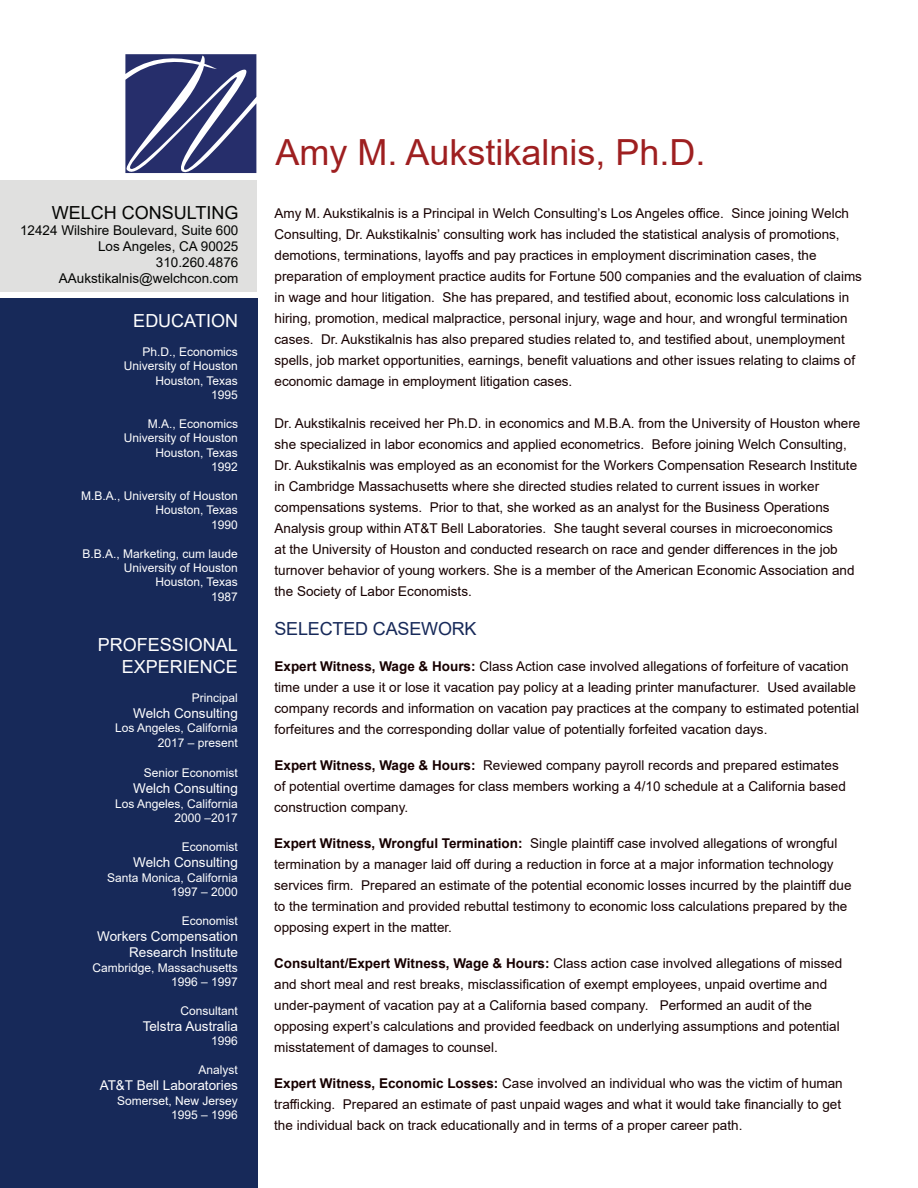
<style>
.page{position:relative;width:918px;height:1188px;background:#fff}
.page>*{position:absolute;margin:0;border:0;box-sizing:border-box;transform-origin:0 0}
.t1{font:36px "Arial";color:#9e1f20}
.t2{font:18px "Arial";color:#fff}
.t3{font:18px "Arial";letter-spacing:-.01em;color:#172959}
.t4{font:18px "Arial";color:#040503}
.t5{font:13.5px/21px "Arial";color:#170000}
.t6{font:13.5px "Arial";color:#fff}
.t7{font:13.5px "Arial";color:#040503}
.t8{font:12px "Arial";color:#fff}
.s1{font-weight:700}
</style>
<div class="page">
<div style="left:0;top:298px;width:258px;height:890px;background:#172959"></div>
<svg style="left:125px;top:54px;width:131px;height:119px;background:#4c5285"></svg>
<div style="left:0;top:180px;width:256px;height:112px;background:#e0e0df"></div>
<p class="t4" style="left:52px;top:200px;width:188px">WELCH CONSULTING</p>
<p class="t7" style="left:20px;top:221px;width:220px">12424 Wilshire Boulevard, Suite 600</p>
<p class="t7" style="left:98px;top:237px;width:142px">Los Angeles, CA 90025</p>
<p class="t7" style="left:156px;top:253px;width:84px">310.260.4876</p>
<p class="t7" style="left:59px;top:269px;width:181px">AAukstikalnis@welchcon.com</p>
<p class="t2" style="left:133px;top:308px;width:106px">EDUCATION</p>
<p class="t8" style="left:143px;top:344px;width:97px">Ph.D., Economics</p>
<p class="t8" style="left:124px;top:358px;width:116px">University of Houston</p>
<p class="t8" style="left:156px;top:372px;width:84px">Houston, Texas</p>
<p class="t8" style="left:211px;top:387px;width:28px">1995</p>
<p class="t8" style="left:148px;top:416px;width:92px">M.A., Economics</p>
<p class="t8" style="left:124px;top:430px;width:116px">University of Houston</p>
<p class="t8" style="left:156px;top:444px;width:84px">Houston, Texas</p>
<p class="t8" style="left:211px;top:459px;width:28px">1992</p>
<p class="t8" style="left:81px;top:488px;width:158px">M.B.A., University of Houston</p>
<p class="t8" style="left:156px;top:502px;width:84px">Houston, Texas</p>
<p class="t8" style="left:211px;top:516px;width:28px">1990</p>
<p class="t8" style="left:83px;top:545px;width:157px">B.B.A., Marketing, cum laude</p>
<p class="t8" style="left:124px;top:560px;width:116px">University of Houston</p>
<p class="t8" style="left:156px;top:574px;width:84px">Houston, Texas</p>
<p class="t8" style="left:211px;top:588px;width:28px">1987</p>
<p class="t2" style="left:98px;top:632px;width:142px">PROFESSIONAL</p>
<p class="t2" style="left:122px;top:654px;width:118px">EXPERIENCE</p>
<p class="t8" style="left:192px;top:689px;width:48px">Principal</p>
<p class="t6" style="left:133px;top:704px;width:106px">Welch Consulting</p>
<p class="t8" style="left:115px;top:720px;width:124px">Los Angeles, California</p>
<p class="t8" style="left:158px;top:734px;width:82px">2017 – present</p>
<p class="t8" style="left:144px;top:765px;width:96px">Senior Economist</p>
<p class="t6" style="left:133px;top:779px;width:106px">Welch Consulting</p>
<p class="t8" style="left:115px;top:795px;width:124px">Los Angeles, California</p>
<p class="t8" style="left:175px;top:810px;width:65px">2000 –2017</p>
<p class="t8" style="left:182px;top:839px;width:58px">Economist</p>
<p class="t6" style="left:133px;top:853px;width:106px">Welch Consulting</p>
<p class="t8" style="left:107px;top:869px;width:132px">Santa Monica, California</p>
<p class="t8" style="left:171px;top:884px;width:68px">1997 – 2000</p>
<p class="t8" style="left:182px;top:912px;width:58px">Economist</p>
<p class="t6" style="left:97px;top:927px;width:142px">Workers Compensation</p>
<p class="t6" style="left:129px;top:943px;width:110px">Research Institute</p>
<p class="t8" style="left:93px;top:959px;width:147px">Cambridge, Massachusetts</p>
<p class="t8" style="left:171px;top:974px;width:68px">1996 – 1997</p>
<p class="t8" style="left:181px;top:1002px;width:59px">Consultant</p>
<p class="t6" style="left:143px;top:1017px;width:97px">Telstra Australia</p>
<p class="t8" style="left:211px;top:1033px;width:28px">1996</p>
<p class="t8" style="left:199px;top:1062px;width:41px">Analyst</p>
<p class="t6" style="left:100px;top:1076px;width:140px">AT&amp;T Bell Laboratories</p>
<p class="t8" style="left:117px;top:1092px;width:122px">Somerset, New Jersey</p>
<p class="t8" style="left:171px;top:1107px;width:68px">1995 – 1996</p>
<p class="t1" style="left:275px;top:128px;width:432px">Amy M. Aukstikalnis, Ph.D.</p>
<p class="t5" style="left:274px;top:202px;width:589px">Amy M. Aukstikalnis is a Principal in Welch Consulting’s Los Angeles office. Since joining Welch Consulting, Dr. Aukstikalnis’ consulting work has included the statistical analysis of promotions, demotions, terminations, layoffs and pay practices in employment discrimination cases, the preparation of employment practice audits for Fortune 500 companies and the evaluation of claims in wage and hour litigation. She has prepared, and testified about, economic loss calculations in hiring, promotion, medical malpractice, personal injury, wage and hour, and wrongful termination cases. Dr. Aukstikalnis has also prepared studies related to, and testified about, unemployment spells, job market opportunities, earnings, benefit valuations and other issues relating to claims of economic damage in employment litigation cases.</p>
<p class="t5" style="left:274px;top:412px;width:587px">Dr. Aukstikalnis received her Ph.D. in economics and M.B.A. from the University of Houston where she specialized in labor economics and applied econometrics. Before joining Welch Consulting, Dr. Aukstikalnis was employed as an economist for the Workers Compensation Research Institute in Cambridge Massachusetts where she directed studies related to current issues in worker compensations systems. Prior to that, she worked as an analyst for the Business Operations Analysis group within AT&amp;T Bell Laboratories. She taught several courses in microeconomics<br>at the University of Houston and conducted research on race and gender differences in the job turnover behavior of young workers. She is a member of the American Economic Association and the Society of Labor Economists.</p>
<p class="t3" style="left:274px;top:616px;width:204px">SELECTED CASEWORK</p>
<p class="t5" style="left:274px;top:655px;width:586px"><span class="s1">Expert Witness, Wage &amp; Hours:</span> Class Action case involved allegations of forfeiture of vacation time under a use it or lose it vacation pay policy at a leading printer manufacturer. Used available company records and information on vacation pay practices at the company to estimated potential forfeitures and the corresponding dollar value of potentially forfeited vacation days.</p>
<p class="t5" style="left:274px;top:754px;width:573px"><span class="s1">Expert Witness, Wage &amp; Hours:</span> Reviewed company payroll records and prepared estimates of potential overtime damages for class members working a 4/10 schedule at a California based construction company.</p>
<p class="t5" style="left:274px;top:832px;width:579px"><span class="s1">Expert Witness, Wrongful Termination:</span> Single plaintiff case involved allegations of wrongful termination by a manager laid off during a reduction in force at a major information technology services firm. Prepared an estimate of the potential economic losses incurred by the plaintiff due to the termination and provided rebuttal testimony to economic loss calculations prepared by the opposing expert in the matter.</p>
<p class="t5" style="left:274px;top:952px;width:570px"><span class="s1">Consultant/Expert Witness, Wage &amp; Hours:</span> Class action case involved allegations of missed and short meal and rest breaks, misclassification of exempt employees, unpaid overtime and under-payment of vacation pay at a California based company. Performed an audit of the opposing expert’s calculations and provided feedback on underlying assumptions and potential misstatement of damages to counsel.</p>
<p class="t5" style="left:274px;top:1072px;width:570px"><span class="s1">Expert Witness, Economic Losses:</span> Case involved an individual who was the victim of human trafficking. Prepared an estimate of past unpaid wages and what it would take financially to get the individual back on track educationally and in terms of a proper career path.</p>
</div>
